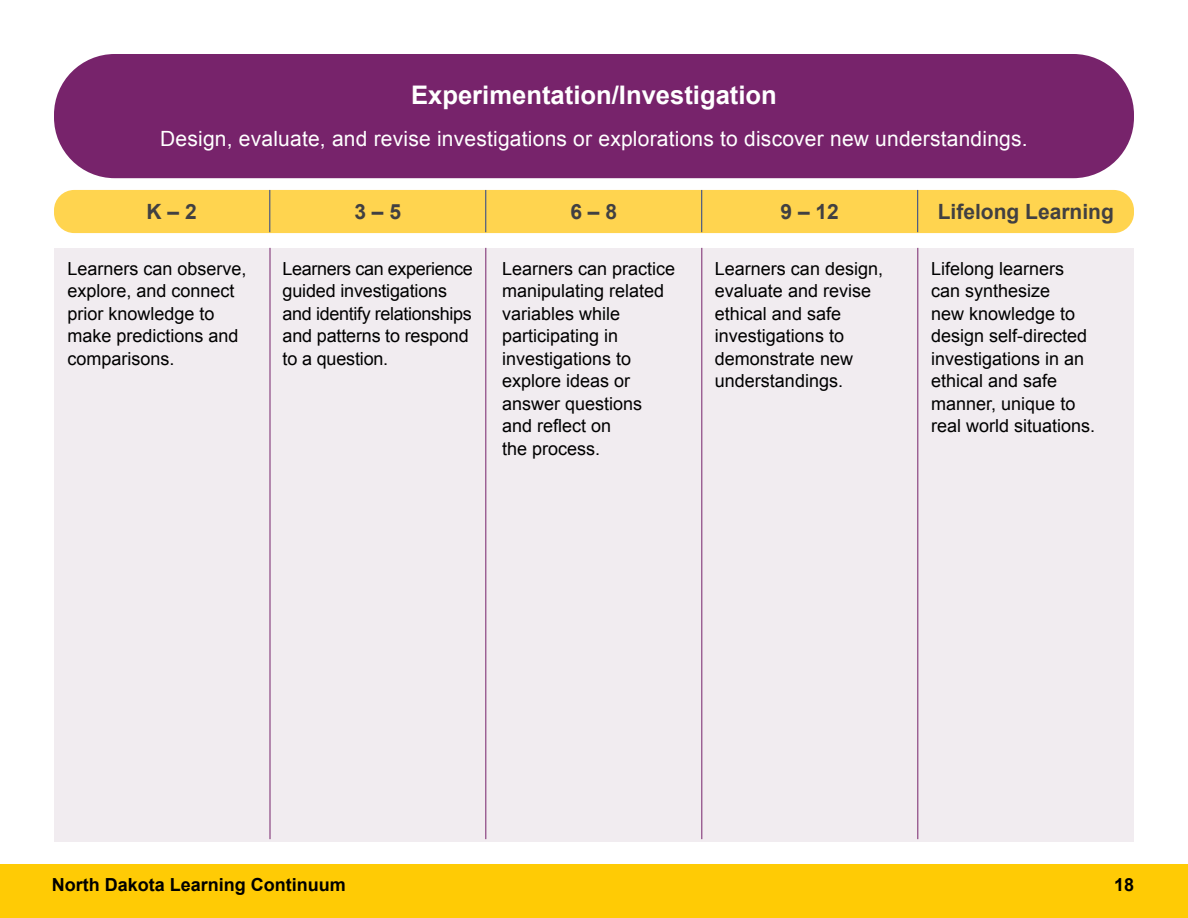
<style>
.page{position:relative;width:1188px;height:918px;background:#fff}
.page>*{position:absolute;margin:0;border:0;box-sizing:border-box;transform-origin:0 0}
.Header_6{font:700 25.65px "Arial";color:#fff}
.Body_2{font:21px "Arial";letter-spacing:.01em;color:#fff}
.Header_7{font:700 21px "Arial";color:#414042}
.Body_1{font:18px/22.5px "Arial";color:#000}
.t1{font:700 18px "Arial";color:#000}
</style>
<div class="page">
<div style="left:0;top:864px;width:1188px;height:54px;background:#ffcb05"></div>
<div style="left:54px;top:54px;width:1080px;height:124px;background:#77236b;border-radius:61px"></div>
<div style="left:54px;top:248px;width:216px;height:593px;background:#f1ecf0"></div>
<div style="left:270px;top:248px;width:216px;height:593px;background:#f1ecf0"></div>
<div style="left:486px;top:248px;width:216px;height:593px;background:#f1ecf0"></div>
<div style="left:702px;top:248px;width:216px;height:593px;background:#f1ecf0"></div>
<div style="left:918px;top:248px;width:216px;height:593px;background:#f1ecf0"></div>
<hr style="left:270px;top:248px;width:1px;height:591px;background:#77236b">
<hr style="left:486px;top:248px;width:1px;height:591px;background:#77236b">
<hr style="left:702px;top:248px;width:1px;height:591px;background:#77236b">
<hr style="left:918px;top:248px;width:1px;height:591px;background:#77236b">
<div style="left:54px;top:190px;width:1080px;height:43px;background:#ffd44f;border-radius:20px"></div>
<hr style="left:270px;top:190px;width:1px;height:42px;background:#25408f">
<hr style="left:486px;top:190px;width:1px;height:42px;background:#25408f">
<hr style="left:701px;top:190px;width:1px;height:42px;background:#25408f">
<hr style="left:917px;top:190px;width:1px;height:42px;background:#25408f">
<p class="Header_6" style="left:411px;top:78px;width:367px">Experimentation/Investigation</p>
<p class="Body_2" style="left:160px;top:125px;width:869px">Design, evaluate, and revise investigations or explorations to discover new understandings.</p>
<p class="Header_7" style="left:147px;top:198px;width:52px">K – 2</p>
<p class="Header_7" style="left:354px;top:198px;width:48px">3 – 5</p>
<p class="Header_7" style="left:570px;top:198px;width:48px">6 – 8</p>
<p class="Header_7" style="left:781px;top:198px;width:60px">9 – 12</p>
<p class="Header_7" style="left:938px;top:198px;width:178px">Lifelong Learning</p>
<p class="Body_1" style="left:68px;top:258px;width:181px">Learners can observe, explore, and connect prior knowledge to make predictions and comparisons.</p>
<p class="Body_1" style="left:283px;top:258px;width:192px">Learners can experience guided investigations and identify relationships and patterns to respond to a question.</p>
<p class="Body_1" style="left:502px;top:258px;width:175px">Learners can practice manipulating related variables while participating in investigations to explore ideas or answer questions and reflect on<br>the process.</p>
<p class="Body_1" style="left:715px;top:258px;width:170px">Learners can design, evaluate and revise ethical and safe investigations to demonstrate new understandings.</p>
<p class="Body_1" style="left:931px;top:258px;width:166px">Lifelong learners can synthesize<br>new knowledge to design self-directed investigations in an ethical and safe manner, unique to real world situations.</p>
<p class="t1" style="left:52px;top:873px;width:296px">North Dakota Learning Continuum</p>
<p class="t1" style="left:1114px;top:873px;width:22px">18</p>
</div>
